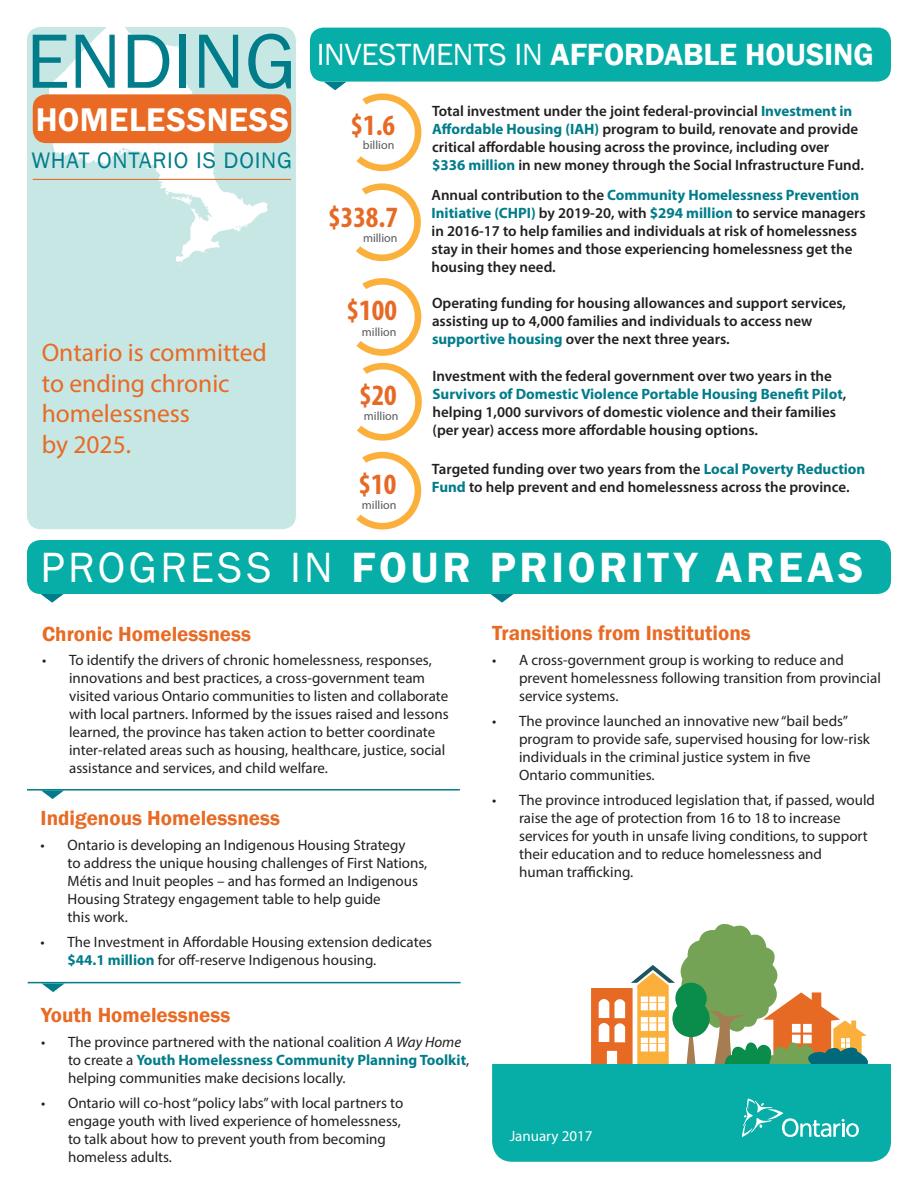
<style>
.page{position:relative;width:918px;height:1188px;background:#fff}
.page>*{position:absolute;margin:0;border:0;box-sizing:border-box;transform-origin:0 0}
.t1{font:79.65px "Franklin Gothic";color:#007c8a}
.t2{font:600 43.5px "Franklin Gothic";letter-spacing:.085em;color:#fff}
.t3{font:600 33.75px "Franklin Gothic";letter-spacing:.01em;color:#fff}
.t4{font:600 31.5px "Franklin Gothic";letter-spacing:-.005em;color:#fff}
.t5{font:700 condensed 29.55px "Myriad Pro";color:#e66a25}
.t6{font:25.5px/30.6px "Myriad Pro";color:#e86a24}
.t7{font:23.1px "Franklin Gothic";letter-spacing:.035em;color:#007c8a}
.t8{font:600 21px "Franklin Gothic";color:#e86a24}
.t9{font:15px/18px "Myriad Pro";color:#231f20}
.t10{font:600 15px/18px "Myriad Pro";color:#231f20}
.t11{font:15px "Myriad Pro";color:#fff}
.t12{font:12px "Myriad Pro";color:#57585a}
.s1{font-weight:400}
.s2{font-weight:700;color:#007c8a}
.s3{font-style:italic}
</style>
<div class="page">
<div style="left:27px;top:27px;width:269px;height:502px;background:#c7e7e5;border-radius:14px"></div>
<svg style="left:49px;top:27px;width:219px;height:235px"></svg>
<svg style="left:242px;top:224px;width:7px;height:3px"></svg>
<svg style="left:110px;top:148px;width:30px;height:15px"></svg>
<svg style="left:146px;top:167px;width:4px;height:8px"></svg>
<svg style="left:157px;top:172px;width:54px;height:44px"></svg>
<div style="left:33px;top:94px;width:258px;height:49px;background:#e86a24;border-radius:14px"></div>
<hr style="left:33px;top:179px;width:258px;height:1px;background:#e86a24">
<svg style="left:41px;top:594px;width:23px;height:9px"></svg>
<svg style="left:490px;top:594px;width:24px;height:9px"></svg>
<div style="left:27px;top:540px;width:864px;height:54px;background:#07ada7;border-radius:14px"></div>
<svg style="left:42px;top:791px;width:21px;height:8px"></svg>
<hr style="left:27px;top:789px;width:433px;height:2px;background:#007c8a">
<svg style="left:42px;top:983px;width:23px;height:9px"></svg>
<hr style="left:28px;top:982px;width:433px;height:1px;background:#007c8a">
<svg style="left:356px;top:93px;width:66px;height:79px"></svg>
<svg style="left:324px;top:82px;width:22px;height:8px"></svg>
<div style="left:310px;top:28px;width:581px;height:54px;background:#07ada7;border-radius:14px"></div>
<svg style="left:356px;top:183px;width:65px;height:79px"></svg>
<svg style="left:356px;top:278px;width:66px;height:78px"></svg>
<svg style="left:357px;top:363px;width:65px;height:78px"></svg>
<svg style="left:356px;top:452px;width:66px;height:78px"></svg>
<svg style="left:492px;top:924px;width:399px;height:238px"></svg>
<p class="t1" style="left:26px;top:12px;width:272px">ENDING</p>
<p class="t3" style="left:36px;top:99px;width:255px">HOMELESSNESS</p>
<p class="t7" style="left:31px;top:146px;width:262px">WHAT ONTARIO IS DOING</p>
<p class="t6" style="left:42px;top:337px;width:227px">Ontario is committed to ending chronic homelessness<br>by 2025.</p>
<p class="t4" style="left:317px;top:35px;width:559px"><span class="s1">INVESTMENTS IN</span> AFFORDABLE HOUSING</p>
<p class="t10" style="left:432px;top:101px;width:433px">Total investment under the joint federal-provincial <span class="s2">Investment in Affordable Housing (IAH)</span> program to build, renovate and provide critical affordable housing across the province, including over <span class="s2">$336 million</span> in new money through the Social Infrastructure Fund.</p>
<p class="t5" style="left:328px;top:198px;width:71px">$338.7</p>
<p class="t12" style="left:363px;top:231px;width:36px">million</p>
<p class="t5" style="left:350px;top:107px;width:46px">$1.6</p>
<p class="t12" style="left:363px;top:138px;width:33px">billion</p>
<p class="t10" style="left:432px;top:185px;width:436px">Annual contribution to the <span class="s2">Community Homelessness Prevention Initiative (CHPI)</span> by 2019-20, with <span class="s2">$294 million</span> to service managers in 2016-17 to help families and individuals at risk of homelessness stay in their homes and those experiencing homelessness get the housing they need.</p>
<p class="t5" style="left:347px;top:292px;width:52px">$100</p>
<p class="t12" style="left:362px;top:324px;width:36px">million</p>
<p class="t5" style="left:359px;top:376px;width:39px">$20</p>
<p class="t12" style="left:364px;top:409px;width:36px">million</p>
<p class="t5" style="left:359px;top:465px;width:39px">$10</p>
<p class="t12" style="left:362px;top:498px;width:36px">million</p>
<p class="t10" style="left:432px;top:293px;width:416px">Operating funding for housing allowances and support services, assisting up to 4,000 families and individuals to access new <span class="s2">supportive housing</span> over the next three years.</p>
<p class="t10" style="left:433px;top:366px;width:415px">Investment with the federal government over two years in the <span class="s2">Survivors of Domestic Violence Portable Housing Benefit Pilot</span>, helping 1,000 survivors of domestic violence and their families (per year) access more affordable housing options.</p>
<p class="t10" style="left:432px;top:460px;width:435px">Targeted funding over two years from the <span class="s2">Local Poverty Reduction<br>Fund</span> to help prevent and end homelessness across the province.</p>
<p class="t2" style="left:40px;top:540px;width:824px"><span class="s1">PROGRESS IN</span> FOUR PRIORITY AREAS</p>
<p class="t8" style="left:42px;top:621px;width:210px">Chronic Homelessness</p>
<p class="t9" style="left:69px;top:651px;width:381px;text-indent:-27px">• To identify the drivers of chronic homelessness, responses, innovations and best practices, a cross-government team visited various Ontario communities to listen and collaborate with local partners. Informed by the issues raised and lessons learned, the province has taken action to better coordinate inter-related areas such as housing, healthcare, justice, social assistance and services, and child welfare.</p>
<p class="t8" style="left:41px;top:806px;width:241px">Indigenous Homelessness</p>
<p class="t9" style="left:68px;top:836px;width:361px;text-indent:-27px">• Ontario is developing an Indigenous Housing Strategy<br>to address the unique housing challenges of First Nations, Métis and Inuit peoples – and has formed an Indigenous Housing Strategy engagement table to help guide<br>this work.</p>
<p class="t9" style="left:68px;top:933px;width:366px;text-indent:-27px">• The Investment in Affordable Housing extension dedicates <span class="s2">$44.1 million</span> for off-reserve Indigenous housing.</p>
<p class="t8" style="left:41px;top:1002px;width:191px">Youth Homelessness</p>
<p class="t9" style="left:68px;top:1033px;width:403px;text-indent:-27px">• The province partnered with the national coalition <span class="s3">A Way Home </span>to create a <span class="s2">Youth Homelessness Community Planning Toolkit</span>, helping communities make decisions locally.</p>
<p class="t9" style="left:68px;top:1093px;width:337px;text-indent:-27px">• Ontario will co-host“policy labs”with local partners to engage youth with lived experience of homelessness, to talk about how to prevent youth from becoming homeless adults.</p>
<p class="t8" style="left:492px;top:621px;width:260px">Transitions from Institutions</p>
<p class="t9" style="left:519px;top:651px;width:363px;text-indent:-27px">• A cross-government group is working to reduce and prevent homelessness following transition from provincial service systems.</p>
<p class="t9" style="left:519px;top:712px;width:352px;text-indent:-27px">• The province launched an innovative new“bail beds” program to provide safe, supervised housing for low-risk individuals in the criminal justice system in five<br>Ontario communities.</p>
<p class="t9" style="left:519px;top:790px;width:358px;text-indent:-27px">• The province introduced legislation that, if passed, would raise the age of protection from 16 to 18 to increase services for youth in unsafe living conditions, to support their education and to reduce homelessness and<br>human trafficking.</p>
<p class="t11" style="left:510px;top:1127px;width:84px">January 2017</p>
</div>
